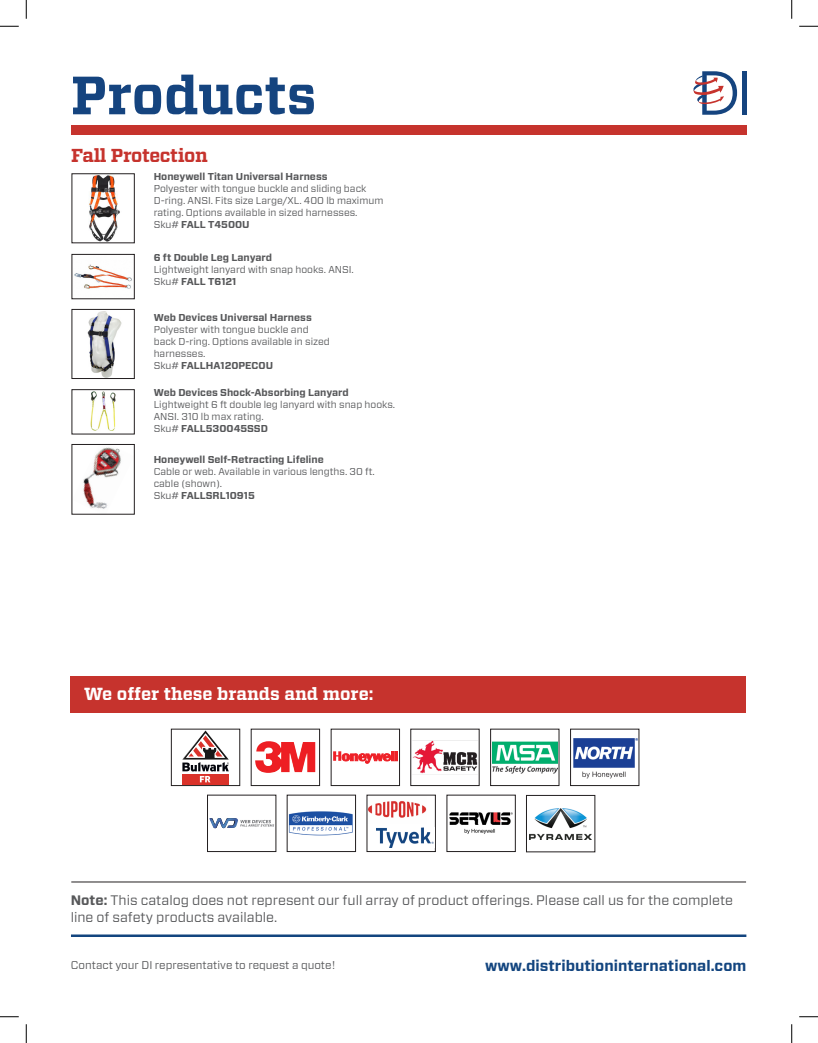
<style>
.page{position:relative;width:818px;height:1043px;background:#fff}
.page>*{position:absolute;margin:0;border:0;box-sizing:border-box;transform-origin:0 0}
.t1{font:700 53.75px "Vitesse";color:#15447f}
.t2{font:700 18.75px "Vitesse";letter-spacing:-.02em;color:#c6332d}
.t3{font:700 17.5px "Vitesse";color:#fff}
.t4{font:700 15px "Forza";color:#13457f}
.t5{font:13.75px/16.5px "Forza";color:#57585a}
.t6{font:11.25px "Forza";color:#57585a}
.t7{font:10px/12px "Forza";color:#57585a}
.t8{font:700 10px "Forza";color:#57585a}
.s1{font-weight:400}
.s2{font-weight:700}
</style>
<div class="page">
<hr style="left:71px;top:934px;width:675px;height:3px;background:#13457f">
<img style="left:90px;top:391px;width:26px;height:40px">
<div style="left:72px;top:389px;width:63px;height:45px;border:1px solid #231f20"></div>
<img style="left:89px;top:175px;width:31px;height:66px">
<div style="left:72px;top:173px;width:63px;height:70px;border:1px solid #231f20"></div>
<img style="left:83px;top:447px;width:38px;height:62px">
<div style="left:72px;top:444px;width:63px;height:70px;border:1px solid #231f20"></div>
<img style="left:74px;top:264px;width:58px;height:25px">
<div style="left:72px;top:254px;width:63px;height:45px;border:1px solid #231f20"></div>
<img style="left:87px;top:311px;width:35px;height:66px">
<div style="left:72px;top:309px;width:63px;height:70px;border:1px solid #231f20"></div>
<svg style="left:182px;top:782px;width:47px;height:2px"></svg>
<svg style="left:182px;top:730px;width:47px;height:52px"></svg>
<div style="left:171px;top:728px;width:69px;height:58px;border:1px solid #231f20"></div>
<img style="left:412px;top:740px;width:65px;height:35px">
<img style="left:289px;top:811px;width:64px;height:25px">
<img style="left:529px;top:808px;width:63px;height:31px">
<div style="left:526px;top:795px;width:69px;height:57px;border:1px solid #231f20"></div>
<img style="left:255px;top:741px;width:60px;height:32px">
<div style="left:251px;top:728px;width:69px;height:58px;border:1px solid #231f20"></div>
<img style="left:492px;top:741px;width:65px;height:33px">
<div style="left:490px;top:728px;width:69px;height:58px;border:1px solid #231f20"></div>
<img style="left:368px;top:801px;width:58px;height:17px">
<img style="left:449px;top:812px;width:64px;height:22px">
<div style="left:70px;top:676px;width:676px;height:36px;background:#c6332d"></div>
<svg style="left:333px;top:751px;width:64px;height:12px"></svg>
<div style="left:331px;top:728px;width:69px;height:58px;border:1px solid #231f20"></div>
<svg style="left:209px;top:818px;width:65px;height:10px"></svg>
<img style="left:573px;top:738px;width:64px;height:41px">
<div style="left:570px;top:728px;width:69px;height:58px;border:1px solid #231f20"></div>
<img style="left:376px;top:828px;width:58px;height:19px">
<hr style="left:71px;top:881px;width:675px;height:1px;background:#231f20">
<div style="left:72px;top:125px;width:675px;height:10px;background:#c6332d"></div>
<div style="left:742px;top:71px;width:5px;height:44px;background:#15447f"></div>
<svg style="left:693px;top:71px;width:44px;height:44px"></svg>
<svg style="left:0;top:25px;width:19px;height:2px"></svg>
<svg style="left:799px;top:25px;width:19px;height:2px"></svg>
<svg style="left:0;top:1016px;width:19px;height:1px"></svg>
<svg style="left:799px;top:1016px;width:19px;height:1px"></svg>
<svg style="left:25px;top:0;width:2px;height:19px"></svg>
<svg style="left:25px;top:1024px;width:2px;height:18px"></svg>
<svg style="left:791px;top:0;width:1px;height:19px"></svg>
<svg style="left:791px;top:1024px;width:1px;height:18px"></svg>
<p class="t1" style="left:71px;top:60px;width:247px">Products</p>
<p class="t2" style="left:71px;top:143px;width:138px">Fall Protection</p>
<p class="t8" style="left:154px;top:170px;width:175px">Honeywell Titan Universal Harness</p>
<p class="t7" style="left:154px;top:183px;width:231px">Polyester with tongue buckle and sliding back<br>D-ring. ANSI. Fits size Large/XL. 400 lb maximum rating. Options available in sized harnesses.</p>
<p class="t8" style="left:154px;top:218px;width:97px"><span class="s1">Sku#</span> FALL T4500U</p>
<p class="t8" style="left:154px;top:251px;width:120px">6 ft Double Leg Lanyard</p>
<p class="t7" style="left:154px;top:263px;width:201px">Lightweight lanyard with snap hooks. ANSI.<br>Sku# <span class="s2">FALL T6121</span></p>
<p class="t8" style="left:154px;top:311px;width:160px">Web Devices Universal Harness</p>
<p class="t7" style="left:154px;top:323px;width:156px">Polyester with tongue buckle and</p>
<p class="t7" style="left:154px;top:335px;width:178px">back D-ring. Options available in sized</p>
<p class="t7" style="left:154px;top:347px;width:53px">harnesses.</p>
<p class="t8" style="left:154px;top:359px;width:121px"><span class="s1">Sku#</span> FALLHA120PECOU</p>
<p class="t7" style="left:154px;top:386px;width:243px"><span class="s2">Web Devices Shock-Absorbing Lanyard<br></span>Lightweight 6 ft double leg lanyard with snap hooks.<br>ANSI. 310 lb max rating.</p>
<p class="t8" style="left:154px;top:421px;width:116px"><span class="s1">Sku#</span> FALL530045SSD</p>
<p class="t8" style="left:154px;top:453px;width:171px">Honeywell Self-Retracting Lifeline</p>
<p class="t7" style="left:154px;top:466px;width:223px">Cable or web. Available in various lengths. 30 ft. cable (shown).</p>
<p class="t8" style="left:154px;top:489px;width:103px"><span class="s1">Sku#</span> FALLSRL10915</p>
<p class="t3" style="left:84px;top:682px;width:291px">We offer these brands and more:</p>
<p class="t5" style="left:71px;top:892px;width:664px"><span class="s2">Note:</span> This catalog does not represent our full array of product offerings. Please call us for the complete line of safety products available.</p>
<p class="t6" style="left:71px;top:957px;width:266px">Contact your DI representative to request a quote!</p>
<p class="t4" style="left:485px;top:955px;width:262px">www.distributioninternational.com</p>
</div>
